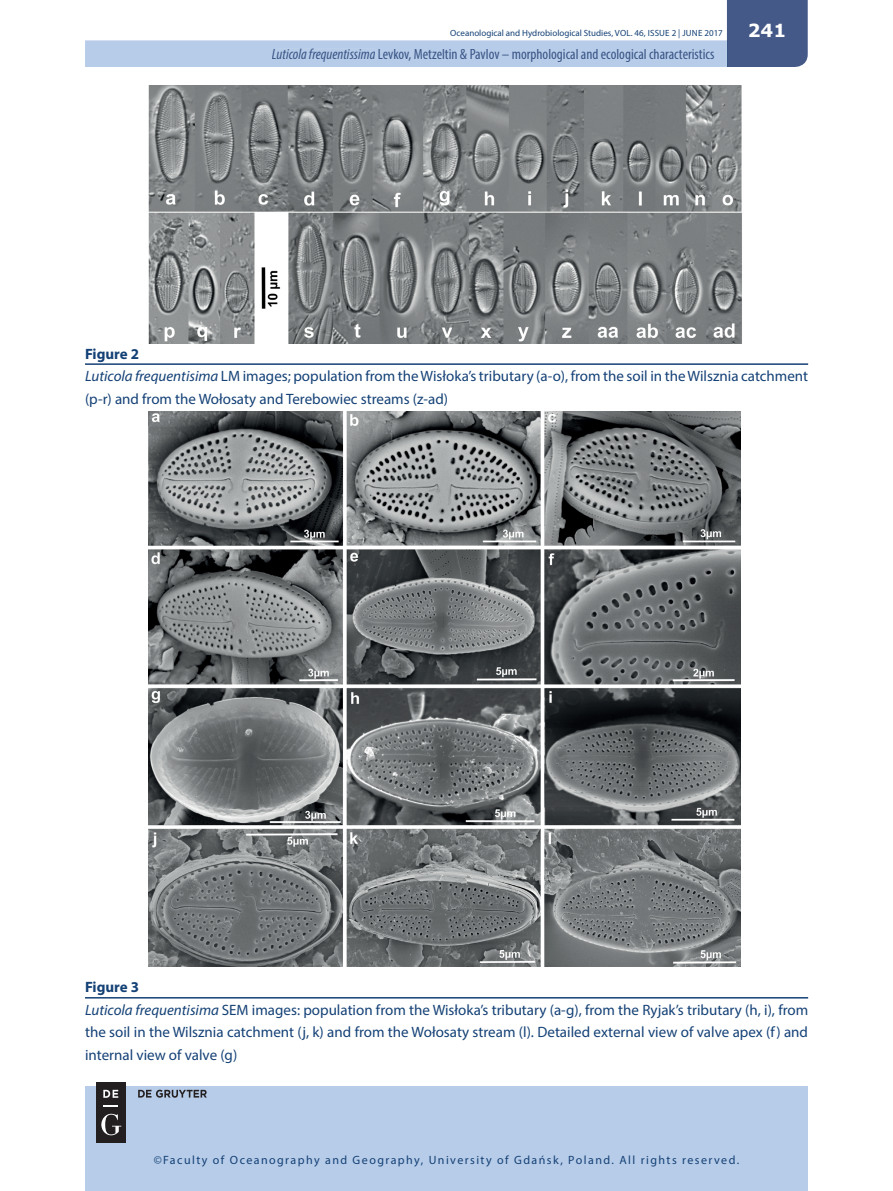
<style>
.page{position:relative;width:893px;height:1191px;background:#fff}
.page>*{position:absolute;margin:0;border:0;box-sizing:border-box;transform-origin:0 0}
.t1{font:700 18px "Verdana";color:#fff}
.t2{font:15px/22.5px "Myriad Pro";color:#144176}
.t3{font:condensed 15px "Myriad Pro";color:#395586}
.t4{font:12px "Myriad Pro";letter-spacing:.12em;color:#144176}
.t5{font:9px "Myriad Pro";color:#144176}
.s1{font-style:italic}
.s2{font-weight:700}
</style>
<div class="page">
<div style="left:85px;top:1086px;width:723px;height:105px;background:#b7cce8"></div>
<svg style="left:85px;top:0;width:723px;height:67px"></svg>
<div style="left:749px;top:24px;width:35px;height:13px;background:#455988"></div>
<div style="left:272px;top:49px;width:103px;height:13px;background:#b7cce8"></div>
<div style="left:375px;top:49px;width:339px;height:13px;background:#b7cce8"></div>
<div style="left:96px;top:1081px;width:30px;height:61px;background:#231f20"></div>
<svg style="left:103px;top:1105px;width:15px;height:1px"></svg>
<svg style="left:103px;top:1089px;width:15px;height:8px"></svg>
<svg style="left:101px;top:1113px;width:20px;height:22px"></svg>
<svg style="left:138px;top:1089px;width:69px;height:8px"></svg>
<hr style="left:85px;top:363px;width:723px;height:2px;background:#144176">
<img style="left:148px;top:85px;width:594px;height:259px">
<img style="left:149px;top:412px;width:591px;height:554px">
<hr style="left:85px;top:997px;width:723px;height:1px;background:#144176">
<p class="t5" style="left:450px;top:28px;width:274px">Oceanological and Hydrobiological Studies, VOL. 46, ISSUE 2 | JUNE 2017</p>
<p class="t3" style="left:272px;top:45px;width:444px"><span class="s1">Luticola frequentissima</span> Levkov, Metzeltin &amp; Pavlov – morphological and ecological characteristics</p>
<p class="t1" style="left:748px;top:18px;width:40px">241</p>
<p class="t2" style="left:85px;top:342px;width:725px"><span class="s2">Figure 2<br></span><span class="s1">Luticola frequentisima</span> LM images; population from the Wisłoka’s tributary (a-o), from the soil in the Wilsznia catchment (p-r) and from the Wołosaty and Terebowiec streams (z-ad)</p>
<p class="t2" style="left:85px;top:975px;width:725px"><span class="s2">Figure 3<br></span><span class="s1">Luticola frequentisima</span> SEM images: population from the Wisłoka’s tributary (a-g), from the Ryjak’s tributary (h, i), from the soil in the Wilsznia catchment (j, k) and from the Wołosaty stream (l). Detailed external view of valve apex (f) and internal view of valve (g)</p>
<p class="t4" style="left:154px;top:1152px;width:587px">©Faculty of Oceanography and Geography, University of Gdańsk, Poland. All rights reserved.</p>
</div>
